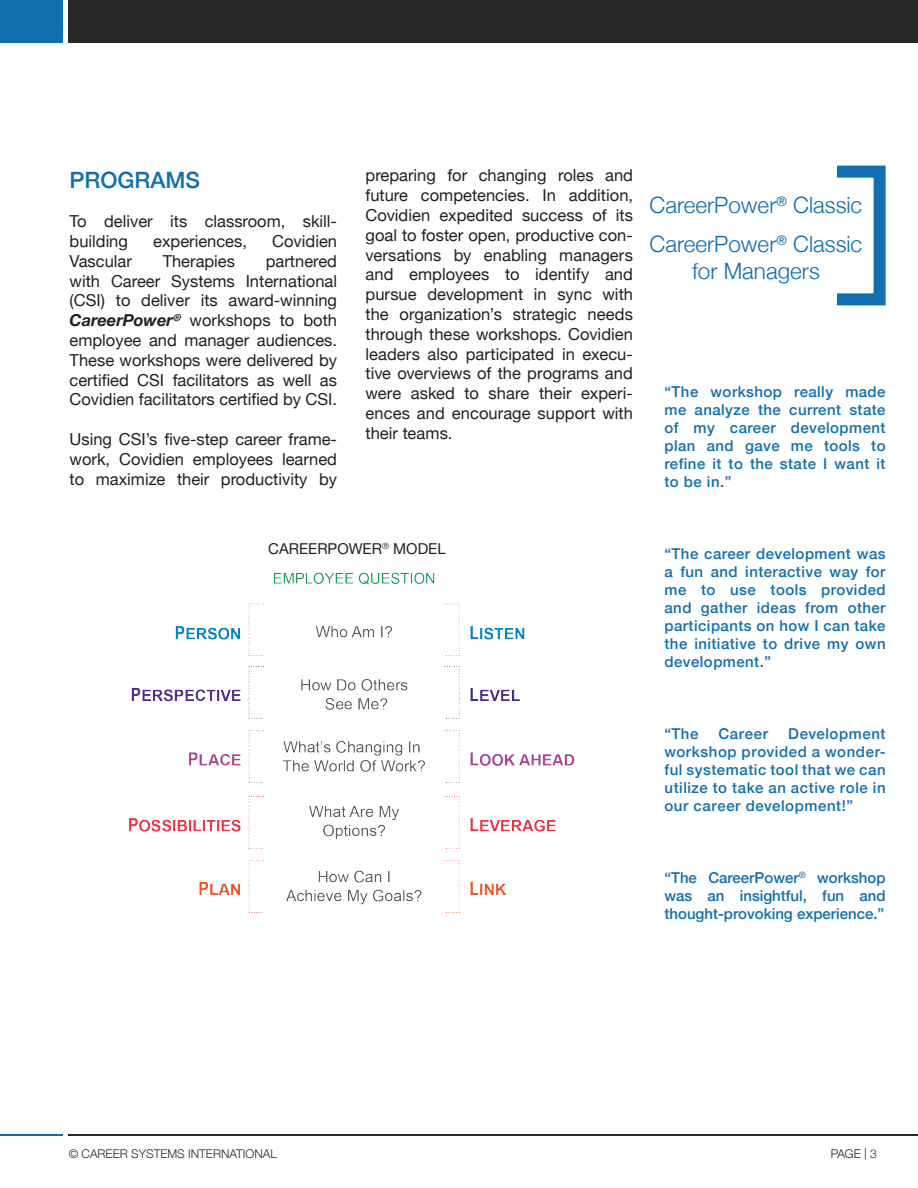
<style>
.page{position:relative;width:918px;height:1188px;background:#fff}
.page>*{position:absolute;margin:0;border:0;box-sizing:border-box;transform-origin:0 0}
.brackets{font:300 22.5px/27px "Helvetica Neue";color:#106faf;text-align:center}
.t1{font:500 22.5px "Helvetica Neue";color:#106faf}
.t2{font:16.5px/19.8px "Helvetica Neue";color:#231f20;text-align:justify}
.t3{font:500 15px/18px "Helvetica Neue";letter-spacing:.03em;color:#106faf;text-align:justify}
.t4{font:15px "Helvetica Neue";color:#231f20}
.t5{font:300 12px "Helvetica Neue";color:#272828}
.t6{font:300 12px "Helvetica Neue";color:#231f20}
.s1{font-weight:700;font-style:italic}
</style>
<div class="page">
<div style="left:0;top:0;width:63px;height:42px;background:#106faf"></div>
<hr style="left:0;top:1134px;width:63px;height:2px;background:#106faf">
<div style="left:69px;top:0;width:849px;height:42px;background:#272828"></div>
<hr style="left:69px;top:1134px;width:849px;height:2px;background:#272828">
<div style="left:831px;top:166px;width:55px;height:139px;border:12px solid #106faf"></div>
<img style="left:129px;top:572px;width:445px;height:341px">
<p class="t1" style="left:70px;top:161px;width:132px">PROGRAMS</p>
<p class="t2" style="left:70px;top:212px;width:269px">To deliver its classroom, skill&shy;building</p>
<p class="t2" style="left:153px;top:232px;width:95px">experiences,</p>
<p class="t2" style="left:272px;top:232px;width:66px">Covidien</p>
<p class="t2" style="left:70px;top:252px;width:64px">Vascular</p>
<p class="t2" style="left:163px;top:252px;width:74px">Therapies</p>
<p class="t2" style="left:70px;top:252px;width:269px;text-indent:196px">partnered with Career Systems International (CSI) to deliver its award-winning <span class="s1">CareerPower</span><sup>®</sup> workshops to both employee and manager audiences.<br>These workshops were delivered by certified CSI facilitators as well as Covidien facilitators certified by CSI.</p>
<p class="t2" style="left:70px;top:430px;width:269px">Using CSI’s five-step career frame&shy;work, Covidien employees learned to maximize their productivity by</p>
<p class="t2" style="left:366px;top:166px;width:269px">preparing for changing roles and future competencies. In addition, Covidien expedited success of its goal to foster open, productive con&shy;versations by enabling managers and employees to identify and pursue development in sync with the organization’s strategic needs through these workshops. Covidien leaders also participated in execu&shy;tive overviews of the programs and were asked to share their experi&shy;ences and encourage support with their teams.</p>
<p class="brackets" style="left:650px;top:190px;width:214px">CareerPower<sup>®</sup> Classic</p>
<p class="brackets" style="left:650px;top:229px;width:214px">CareerPower<sup>®</sup> Classic for Managers</p>
<p class="t3" style="left:664px;top:382px;width:223px">“The workshop really made me analyze the current state of my career development plan and gave me tools to refine it to the state I want it to be in.”</p>
<p class="t4" style="left:268px;top:538px;width:179px">CAREERPOWER<sup>®</sup> MODEL</p>
<p class="t3" style="left:664px;top:544px;width:223px">“The career development was a fun and interactive way for me to use tools provided and gather ideas from other participants on how I can take the initiative to drive my own development.”</p>
<p class="t3" style="left:664px;top:724px;width:35px">“The</p>
<p class="t3" style="left:719px;top:724px;width:51px">Career</p>
<p class="t3" style="left:664px;top:724px;width:223px;text-indent:124px">Development workshop provided a wonder&shy;ful systematic tool that we can utilize to take an active role in our career development!”</p>
<p class="t3" style="left:664px;top:868px;width:223px">“The CareerPower<sup>®</sup> workshop was an insightful, fun and thought-provoking experience.”</p>
<p class="t5" style="left:69px;top:1144px;width:210px">© CAREER SYSTEMS INTERNATIONAL</p>
<p class="t6" style="left:831px;top:1144px;width:48px">PAGE | 3</p>
</div>
